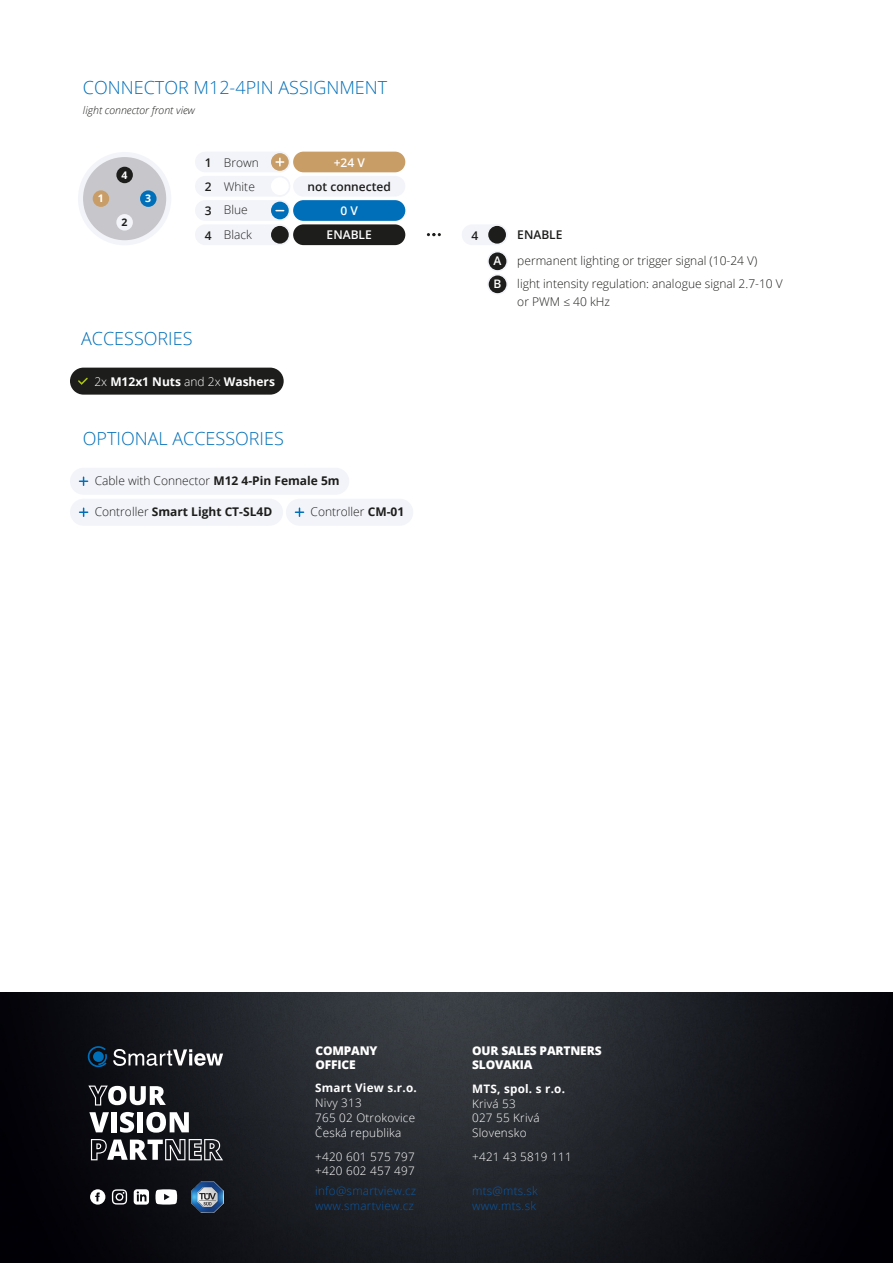
<style>
.page{position:relative;width:893px;height:1263px;background:#fff}
.page>*{position:absolute;margin:0;border:0;box-sizing:border-box;transform-origin:0 0}
.t1{font:300 18px "Open Sans";color:#006fb9}
.t2{font:300 12px/24.2px "Open Sans";color:#1d1d1b}
.t3{font:800 12px/14.4px "Open Sans";letter-spacing:-.015em;color:#fff}
.t4{font:700 12px "Open Sans";color:#1d1d1b}
.t5{font:700 12px "Open Sans";color:#fff}
.t6{font:600 12px/24.3px "Open Sans";color:#1d1d1b;text-align:justify}
.t7{font:600 12px "Open Sans";color:#fff}
.t8{font:300 11.7px/14.9px "Open Sans";letter-spacing:.02em;color:#fff}
.t9{font:300 11.7px/14.9px "Open Sans";letter-spacing:.02em;color:#0a58a5}
.t10{font:700 11.7px "Open Sans";letter-spacing:.02em;color:#fff}
.t11{font:600 11.7px "Open Sans";color:#fff}
.t12{font:italic 300 10.5px "Open Sans";color:#1d1d1b}
.t13{font:700 10.5px "Open Sans";color:#fff}
.t14{font:700 10.5px "Open Sans";color:#1d1d1b}
.s1{font-weight:300}
.s2{font-weight:700}
</style>
<div class="page">
<div style="left:70px;top:368px;width:214px;height:27px;background:#1d1d1b;border-radius:14px"></div>
<svg style="left:78px;top:377px;width:10px;height:8px"></svg>
<div style="left:70px;top:468px;width:279px;height:27px;background:#f3f4f9;border-radius:14px"></div>
<svg style="left:80px;top:477px;width:8px;height:8px"></svg>
<svg style="left:427px;top:233px;width:14px;height:3px"></svg>
<div style="left:195px;top:152px;width:95px;height:20px;background:#f3f4f9;border-radius:10px"></div>
<div style="left:78px;top:152px;width:93px;height:93px;background:#f3f4f9;border-radius:50%"></div>
<div style="left:83px;top:157px;width:83px;height:83px;background:#c7c7cb;border-radius:50%"></div>
<div style="left:116px;top:214px;width:17px;height:17px;background:#f3f4f9;border-radius:50%"></div>
<div style="left:116px;top:167px;width:17px;height:16px;background:#1d1d1b;border-radius:50%"></div>
<div style="left:140px;top:190px;width:17px;height:17px;background:#006fb9;border-radius:50%"></div>
<div style="left:93px;top:190px;width:16px;height:17px;background:#c99d67;border-radius:50%"></div>
<div style="left:195px;top:176px;width:95px;height:21px;background:#f3f4f9;border-radius:10px"></div>
<div style="left:195px;top:200px;width:95px;height:21px;background:#f3f4f9;border-radius:10px"></div>
<div style="left:195px;top:224px;width:95px;height:21px;background:#f3f4f9;border-radius:10px"></div>
<div style="left:293px;top:152px;width:112px;height:20px;background:#c99d66;border-radius:10px"></div>
<div style="left:293px;top:176px;width:112px;height:21px;background:#f3f4f9;border-radius:10px"></div>
<div style="left:293px;top:200px;width:112px;height:21px;background:#006fb9;border-radius:10px"></div>
<div style="left:293px;top:224px;width:112px;height:21px;background:#1d1d1b;border-radius:10px"></div>
<svg style="left:271px;top:152px;width:19px;height:92px"></svg>
<div style="left:462px;top:224px;width:45px;height:21px;background:#f3f4f9;border-radius:10px"></div>
<svg style="left:488px;top:225px;width:19px;height:19px"></svg>
<svg style="left:487px;top:251px;width:21px;height:43px"></svg>
<div style="left:70px;top:499px;width:213px;height:27px;background:#f3f4f9;border-radius:14px"></div>
<svg style="left:80px;top:508px;width:8px;height:8px"></svg>
<div style="left:286px;top:499px;width:127px;height:27px;background:#f3f4f9;border-radius:14px"></div>
<svg style="left:295px;top:508px;width:9px;height:8px"></svg>
<img style="left:0;top:993px;width:893px;height:270px">
<svg style="left:113px;top:1049px;width:110px;height:17px"></svg>
<svg style="left:88px;top:1046px;width:19px;height:21px"></svg>
<svg style="left:88px;top:1085px;width:78px;height:20px"></svg>
<svg style="left:89px;top:1112px;width:20px;height:20px"></svg>
<div style="left:111px;top:1112px;width:6px;height:20px;background:#fff"></div>
<svg style="left:120px;top:1112px;width:14px;height:21px"></svg>
<div style="left:137px;top:1112px;width:6px;height:20px;background:#fff"></div>
<svg style="left:146px;top:1112px;width:43px;height:21px"></svg>
<svg style="left:91px;top:1139px;width:132px;height:21px"></svg>
<svg style="left:155px;top:1189px;width:22px;height:15px"></svg>
<svg style="left:134px;top:1189px;width:15px;height:15px"></svg>
<svg style="left:112px;top:1189px;width:15px;height:15px"></svg>
<svg style="left:90px;top:1189px;width:15px;height:15px"></svg>
<img style="left:192px;top:1181px;width:31px;height:31px">
<h1 class="t1" style="left:83px;top:75px;width:306px">CONNECTOR M12-4PIN ASSIGNMENT</h1>
<p class="t12" style="left:83px;top:103px;width:114px">light connector front view</p>
<p class="t13" style="left:122px;top:167px;width:7px">4</p>
<p class="t13" style="left:98px;top:191px;width:7px">1</p>
<p class="t13" style="left:145px;top:191px;width:7px">3</p>
<p class="t14" style="left:121px;top:215px;width:7px">2</p>
<p class="t6" style="left:205px;top:150px;width:8px">1<br>2<br>3<br>4</p>
<p class="t2" style="left:224px;top:150px;width:36px">Brown<br>White</p>
<p class="t2" style="left:224px;top:222px;width:30px">Black</p>
<p class="t2" style="left:224px;top:198px;width:25px">Blue</p>
<p class="t7" style="left:334px;top:154px;width:33px">+24 V</p>
<p class="t6" style="left:308px;top:174px;width:85px">not connected</p>
<p class="t7" style="left:327px;top:226px;width:47px">ENABLE</p>
<p class="t7" style="left:340px;top:202px;width:19px">0 V</p>
<h1 class="t1" style="left:81px;top:326px;width:113px">ACCESSORIES</h1>
<p class="t5" style="left:94px;top:373px;width:182px"><span class="s1">2x</span> M12x1 Nuts <span class="s1">and 2x</span> Washers</p>
<h1 class="t1" style="left:83px;top:426px;width:203px">OPTIONAL ACCESSORIES</h1>
<p class="t2" style="left:95px;top:468px;width:247px">Cable with Connector <span class="s2">M12 4-Pin Female 5m</span></p>
<p class="t4" style="left:95px;top:503px;width:179px"><span class="s1">Controller</span> Smart Light CT-SL4D</p>
<p class="t2" style="left:311px;top:499px;width:95px">Controller <span class="s2">CM-01</span></p>
<p class="t6" style="left:471px;top:223px;width:8px">4</p>
<p class="t7" style="left:494px;top:253px;width:9px">A</p>
<p class="t11" style="left:494px;top:276px;width:9px">B</p>
<p class="t6" style="left:517px;top:222px;width:47px">ENABLE</p>
<p class="t2" style="left:517px;top:249px;width:267px;line-height:23.1px">permanent lighting or trigger signal (10-24 V) light intensity regulation: analogue signal 2.7-10 V</p>
<p class="t2" style="left:517px;top:289px;width:94px">or PWM ≤ 40 kHz</p>
<p class="t3" style="left:315px;top:1043px;width:64px">COMPANY<br>OFFICE</p>
<p class="t10" style="left:315px;top:1079px;width:103px">Smart View s.r.o.</p>
<p class="t8" style="left:315px;top:1095px;width:101px">Nivy 313<br>765 02 Otrokovice<br>Česká republika</p>
<p class="t8" style="left:315px;top:1149px;width:101px;line-height:14.1px">+420 601 575 797 +420 602 457 497</p>
<p class="t9" style="left:315px;top:1183px;width:103px">info@smartview.cz www.smartview.cz</p>
<p class="t3" style="left:472px;top:1043px;width:131px">OUR SALES PARTNERS<br>SLOVAKIA</p>
<p class="t10" style="left:472px;top:1080px;width:94px">MTS, spol. s r.o.</p>
<p class="t8" style="left:472px;top:1095px;width:69px">Krivá 53<br>027 55 Krivá<br>Slovensko</p>
<p class="t8" style="left:472px;top:1149px;width:101px">+421 43 5819 111</p>
<p class="t9" style="left:472px;top:1183px;width:67px">mts@mts.sk www.mts.sk</p>
</div>
